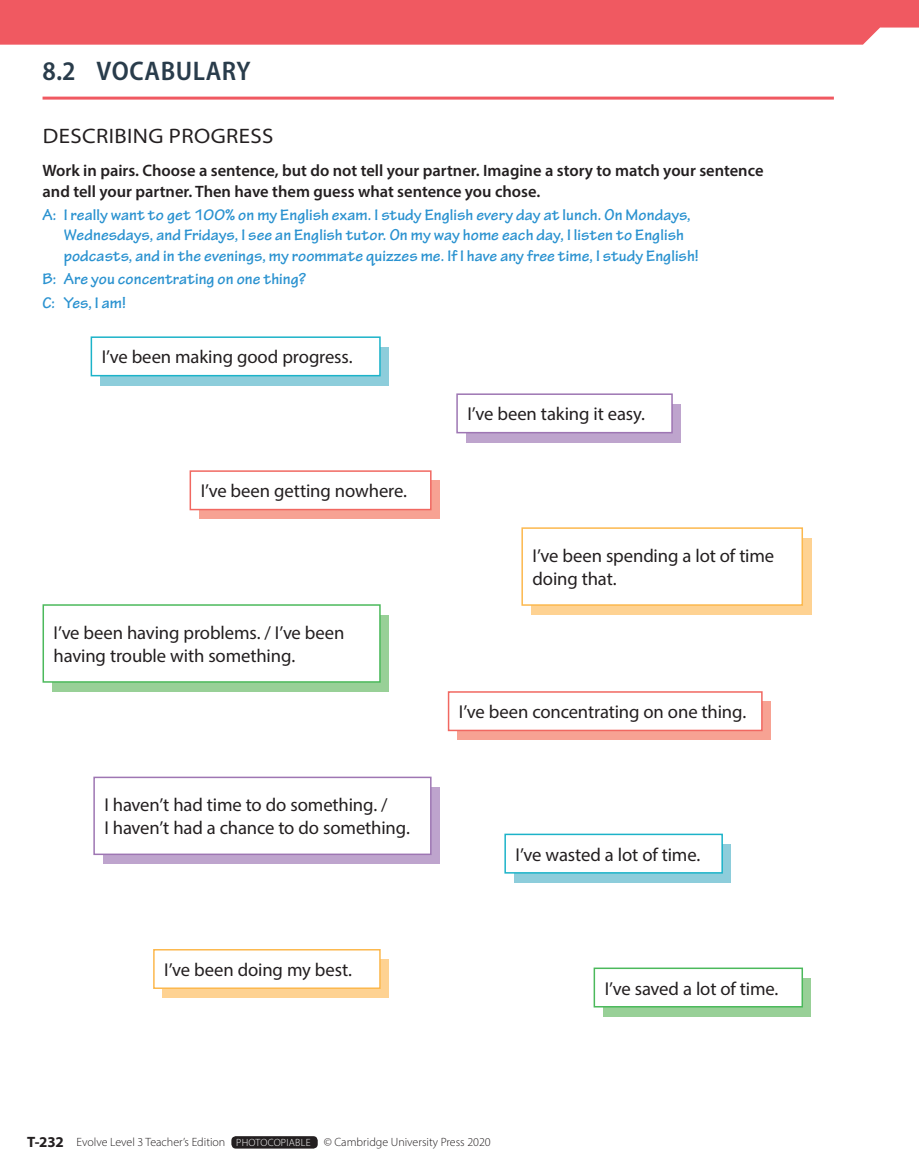
<style>
.page{position:relative;width:919px;height:1174px;background:#fff}
.page>*{position:absolute;margin:0;border:0;box-sizing:border-box;transform-origin:0 0}
.t1{font:600 semi-condensed 27px "Myriad Pro";letter-spacing:.02em;color:#293c4b}
.t2{font:semi-expanded 21px "Myriad Pro";letter-spacing:.02em;color:#231f20}
.t3{font:18.6px/23px "Myriad Pro";letter-spacing:-.005em;color:#231f20}
.t4{font:700 16.5px/20.2px "Tekton Pro";letter-spacing:.005em;color:#2a92d0}
.t5{font:600 16.5px/20.2px "Myriad Pro";color:#231f20}
.t6{font:300 12px "Myriad Pro";color:#231f20}
.s1{font-weight:700;font-size:15px}
.s2{font-size:10.5px;color:#fff}
</style>
<div class="page">
<div style="left:100px;top:347px;width:288px;height:38px;background:#8dcddb"></div>
<div style="left:91px;top:337px;width:289px;height:39px;background:#fff"></div>
<div style="left:91px;top:336px;width:289px;height:40px;border:2px solid #1cb3c9"></div>
<div style="left:199px;top:481px;width:240px;height:38px;background:#f7a293"></div>
<div style="left:190px;top:471px;width:241px;height:38px;background:#fff"></div>
<div style="left:189px;top:470px;width:242px;height:40px;border:2px solid #f16861"></div>
<div style="left:52px;top:614px;width:336px;height:77px;background:#98d097"></div>
<div style="left:43px;top:605px;width:337px;height:77px;background:#fff"></div>
<div style="left:42px;top:604px;width:338px;height:78px;border:2px solid #4bb95b"></div>
<div style="left:103px;top:787px;width:336px;height:77px;background:#bea4cd"></div>
<div style="left:94px;top:777px;width:337px;height:77px;background:#fff"></div>
<div style="left:93px;top:776px;width:338px;height:79px;border:2px solid #9e76b3"></div>
<div style="left:162px;top:959px;width:226px;height:38px;background:#fed292"></div>
<div style="left:154px;top:949px;width:226px;height:39px;background:#fff"></div>
<div style="left:153px;top:949px;width:227px;height:40px;border:2px solid #fcb84d"></div>
<div style="left:466px;top:404px;width:215px;height:38px;background:#bea4cd"></div>
<div style="left:457px;top:394px;width:215px;height:38px;background:#fff"></div>
<div style="left:456px;top:393px;width:216px;height:40px;border:2px solid #9e76b3"></div>
<div style="left:531px;top:538px;width:280px;height:76px;background:#fed292"></div>
<div style="left:522px;top:528px;width:280px;height:77px;background:#fff"></div>
<div style="left:521px;top:527px;width:282px;height:79px;border:2px solid #fcb84d"></div>
<div style="left:457px;top:701px;width:314px;height:39px;background:#f7a293"></div>
<div style="left:448px;top:692px;width:313px;height:38px;background:#fff"></div>
<div style="left:448px;top:691px;width:314px;height:40px;border:2px solid #f16861"></div>
<div style="left:514px;top:844px;width:217px;height:38px;background:#8dcddb"></div>
<div style="left:505px;top:834px;width:217px;height:39px;background:#fff"></div>
<div style="left:504px;top:833px;width:218px;height:40px;border:2px solid #1cb3c9"></div>
<div style="left:603px;top:978px;width:208px;height:38px;background:#98d097"></div>
<div style="left:594px;top:968px;width:208px;height:38px;background:#fff"></div>
<div style="left:593px;top:967px;width:210px;height:40px;border:2px solid #4bb95b"></div>
<div style="left:0;top:0;width:918px;height:45px;background:#f05961"></div>
<hr style="left:43px;top:97px;width:790px;height:3px;background:#f05961">
<div style="left:231px;top:1136px;width:87px;height:12px;background:#231f20;border-radius:4px"></div>
<h1 class="t1" style="left:43px;top:54px;width:209px">8.2 VOCABULARY</h1>
<p class="t2" style="left:43px;top:123px;width:232px">DESCRIBING PROGRESS</p>
<p class="t5" style="left:43px;top:160px;width:722px">Work in pairs. Choose a sentence, but do not tell your partner. Imagine a story to match your sentence and tell your partner. Then have them guess what sentence you chose.</p>
<p class="t4" style="left:64px;top:205px;width:636px;text-indent:-21px">A: I really want to get 100% on my English exam. I study English every day at lunch. On Mondays,<br>Wednesdays, and Fridays, I see an English tutor. On my way home each day, I listen to English podcasts, and in the evenings, my roommate quizzes me. If I have any free time, I study English!</p>
<p class="t4" style="left:43px;top:267px;width:265px;line-height:23.4px">B: Are you concentrating on one thing?<br>C: Yes, I am!</p>
<p class="t3" style="left:102px;top:345px;width:252px">I’ve been making good progress.</p>
<p class="t3" style="left:201px;top:479px;width:208px">I’ve been getting nowhere.</p>
<p class="t3" style="left:54px;top:621px;width:292px">I’ve been having problems. / I’ve been having trouble with something.</p>
<p class="t3" style="left:104px;top:793px;width:307px">I haven’t had time to do something. /<br>I haven’t had a chance to do something.</p>
<p class="t3" style="left:164px;top:958px;width:189px">I’ve been doing my best.</p>
<p class="t3" style="left:467px;top:402px;width:179px">I’ve been taking it easy.</p>
<p class="t3" style="left:532px;top:544px;width:243px">I’ve been spending a lot of time doing that.</p>
<p class="t3" style="left:459px;top:700px;width:289px">I’ve been concentrating on one thing.</p>
<p class="t3" style="left:515px;top:842px;width:186px">I’ve wasted a lot of time.</p>
<p class="t3" style="left:604px;top:976px;width:175px">I’ve saved a lot of time.</p>
<p class="t6" style="left:27px;top:1135px;width:465px"><span class="s1">T-232</span> Evolve Level 3 Teacher’s Edition <span class="s2">PHOTOCOPIABLE</span> © Cambridge University Press 2020</p>
</div>
